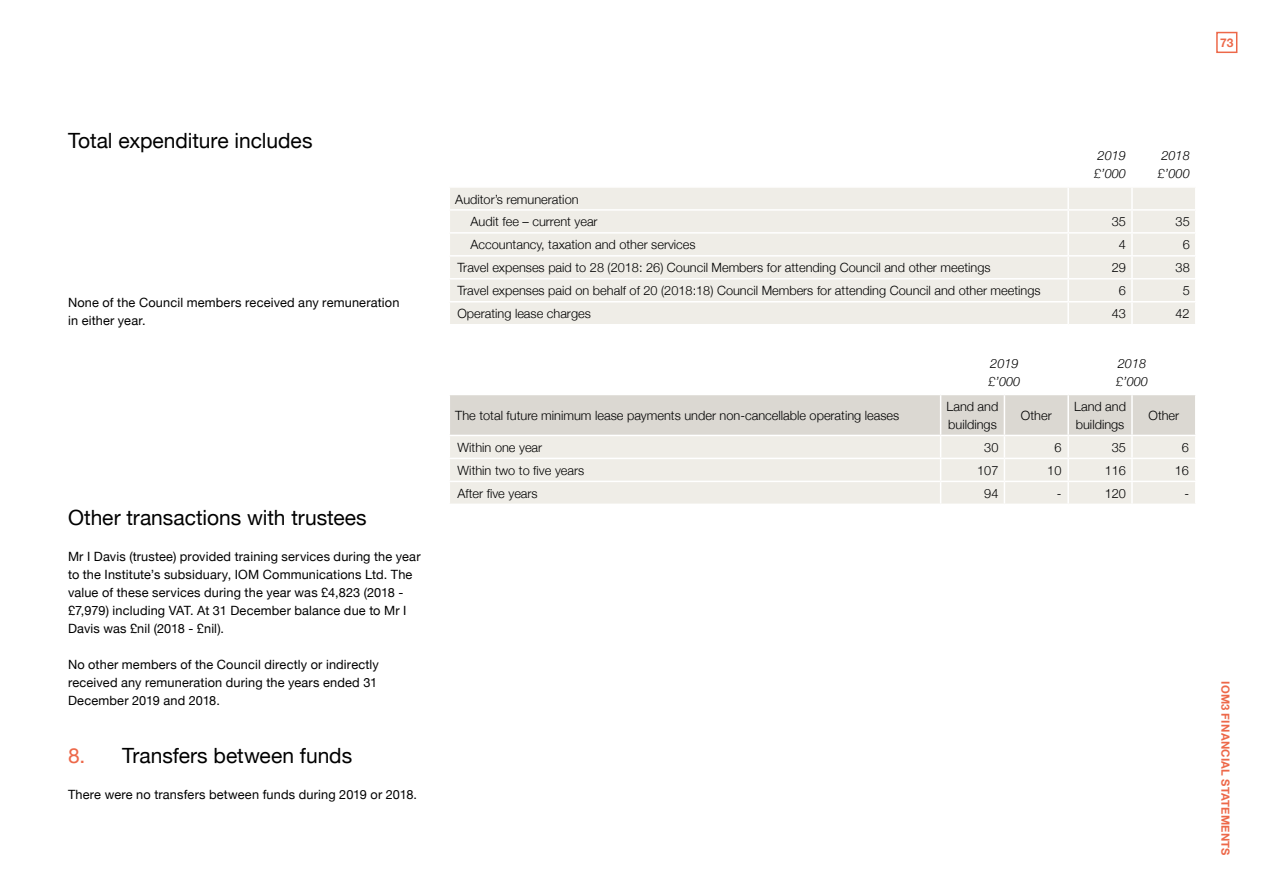
<style>
.page{position:relative;width:1263px;height:893px;background:#fff}
.page>*{position:absolute;margin:0;border:0;box-sizing:border-box;transform-origin:0 0}
.t1{font:21px "Helvetica Neue";color:#000}
.t2{font:300 12.75px/18px "Helvetica Neue";color:#000}
.t3{font:12.75px/18px "Helvetica Neue";letter-spacing:.015em;color:#000}
.t4{font:italic 300 12.75px/18px "Helvetica Neue";color:#000}
.t5{font:700 12px "Helvetica Neue";color:#ed6849}
.t6{font:700 11.25px "Helvetica Neue";letter-spacing:.02em;color:#ed6849}
.s1{color:#ed6849}
</style>
<div class="page">
<div style="left:450px;top:188px;width:745px;height:136px;background:#efede7"></div>
<hr style="left:1067px;top:188px;width:2px;height:21px;background:#fff">
<hr style="left:1068px;top:209px;width:64px;height:2px;background:#fff">
<hr style="left:1067px;top:211px;width:2px;height:21px;background:#fff">
<hr style="left:1132px;top:209px;width:64px;height:2px;background:#fff">
<hr style="left:1131px;top:211px;width:2px;height:21px;background:#fff">
<hr style="left:449px;top:232px;width:619px;height:2px;background:#fff">
<hr style="left:1068px;top:232px;width:64px;height:2px;background:#fff">
<hr style="left:1067px;top:234px;width:2px;height:21px;background:#fff">
<hr style="left:1132px;top:232px;width:64px;height:2px;background:#fff">
<hr style="left:1131px;top:234px;width:2px;height:21px;background:#fff">
<hr style="left:449px;top:255px;width:619px;height:2px;background:#fff">
<hr style="left:1068px;top:255px;width:64px;height:2px;background:#fff">
<hr style="left:1067px;top:257px;width:2px;height:21px;background:#fff">
<hr style="left:1132px;top:255px;width:64px;height:2px;background:#fff">
<hr style="left:1131px;top:257px;width:2px;height:21px;background:#fff">
<hr style="left:449px;top:278px;width:619px;height:2px;background:#fff">
<hr style="left:1068px;top:278px;width:64px;height:2px;background:#fff">
<hr style="left:1067px;top:280px;width:2px;height:21px;background:#fff">
<hr style="left:1132px;top:278px;width:64px;height:2px;background:#fff">
<hr style="left:1131px;top:280px;width:2px;height:21px;background:#fff">
<hr style="left:1068px;top:301px;width:64px;height:1px;background:#fff">
<hr style="left:1067px;top:302px;width:2px;height:22px;background:#fff">
<hr style="left:1132px;top:301px;width:64px;height:1px;background:#fff">
<hr style="left:1131px;top:302px;width:2px;height:22px;background:#fff">
<hr style="left:449px;top:209px;width:619px;height:2px;background:#fff">
<hr style="left:449px;top:301px;width:619px;height:1px;background:#fff">
<hr style="left:1131px;top:188px;width:2px;height:21px;background:#fff">
<svg style="left:450px;top:395px;width:745px;height:109px;background:#e8e6e0"></svg>
<hr style="left:1131px;top:482px;width:2px;height:22px;background:#fff">
<div style="left:1216px;top:32px;width:21px;height:21px;border:2px solid #ed6849"></div>
<h1 class="t1" style="left:68px;top:125px;width:246px">Total expenditure includes</h1>
<p class="t3" style="left:68px;top:295px;width:333px">None of the Council members received any remuneration in either year.</p>
<h1 class="t1" style="left:68px;top:502px;width:300px">Other transactions with trustees</h1>
<p class="t3" style="left:68px;top:548px;width:354px">Mr I Davis (trustee) provided training services during the year to the Institute’s subsiduary, IOM Communications Ltd. The value of these services during the year was £4,823 (2018 - £7,979) including VAT. At 31 December balance due to Mr I Davis was £nil (2018 - £nil).</p>
<p class="t3" style="left:68px;top:656px;width:312px">No other members of the Council directly or indirectly received any remuneration during the years ended 31<br>December 2019 and 2018.</p>
<h1 class="t1" style="left:68px;top:741px;width:286px"><span class="s1">8.</span> Transfers between funds</h1>
<p class="t3" style="left:68px;top:787px;width:351px">There were no transfers between funds during 2019 or 2018.</p>
<p class="t5" style="left:1220px;top:33px;width:15px">73</p>
<p class="t2" style="left:471px;top:187px;width:129px;line-height:23px;text-indent:-15px">Auditor’s remuneration<br>Audit fee – current year</p>
<p class="t4" style="left:1094px;top:146px;width:33px">2019 £’000</p>
<p class="t4" style="left:1158px;top:146px;width:33px">2018 £’000</p>
<p class="t2" style="left:1112px;top:212px;width:16px">35</p>
<p class="t2" style="left:1175px;top:212px;width:16px">35</p>
<p class="t2" style="left:471px;top:235px;width:227px">Accountancy, taxation and other services</p>
<p class="t2" style="left:1119px;top:235px;width:9px">4</p>
<p class="t2" style="left:1183px;top:235px;width:9px">6</p>
<p class="t2" style="left:457px;top:258px;width:535px">Travel expenses paid to 28 (2018: 26) Council Members for attending Council and other meetings</p>
<p class="t2" style="left:1112px;top:258px;width:16px">29</p>
<p class="t2" style="left:1175px;top:258px;width:16px">38</p>
<p class="t2" style="left:457px;top:281px;width:585px">Travel expenses paid on behalf of 20 (2018:18) Council Members for attending Council and other meetings</p>
<p class="t2" style="left:1119px;top:281px;width:9px">6</p>
<p class="t2" style="left:1183px;top:281px;width:9px">5</p>
<p class="t2" style="left:457px;top:304px;width:135px">Operating lease charges</p>
<p class="t2" style="left:1112px;top:304px;width:16px">43</p>
<p class="t2" style="left:1175px;top:304px;width:16px">42</p>
<p class="t4" style="left:988px;top:354px;width:33px">2019 £’000</p>
<p class="t4" style="left:1116px;top:354px;width:33px">2018 £’000</p>
<p class="t2" style="left:455px;top:406px;width:445px">The total future minimum lease payments under non-cancellable operating leases</p>
<p class="t2" style="left:947px;top:397px;width:53px">Land and buildings</p>
<p class="t2" style="left:1021px;top:406px;width:32px">Other</p>
<p class="t2" style="left:1074px;top:397px;width:53px">Land and buildings</p>
<p class="t2" style="left:1148px;top:406px;width:32px">Other</p>
<p class="t2" style="left:457px;top:438px;width:86px">Within one year</p>
<p class="t2" style="left:984px;top:438px;width:16px">30</p>
<p class="t2" style="left:1054px;top:438px;width:9px">6</p>
<p class="t2" style="left:1112px;top:438px;width:16px">35</p>
<p class="t2" style="left:1182px;top:438px;width:9px">6</p>
<p class="t2" style="left:457px;top:460px;width:128px">Within two to five years</p>
<p class="t2" style="left:977px;top:460px;width:23px">107</p>
<p class="t2" style="left:1047px;top:460px;width:16px">10</p>
<p class="t2" style="left:1105px;top:460px;width:23px">116</p>
<p class="t2" style="left:1175px;top:460px;width:16px">16</p>
<p class="t2" style="left:457px;top:483px;width:82px">After five years</p>
<p class="t2" style="left:984px;top:483px;width:16px">94</p>
<p class="t2" style="left:1057px;top:483px;width:6px">-</p>
<p class="t2" style="left:1105px;top:483px;width:23px">120</p>
<p class="t2" style="left:1184px;top:483px;width:6px">-</p>
<p class="t6" style="left:1234px;top:681px;width:176px;rotate:90deg">IOM3 FINANCIAL STATEMENTS</p>
</div>
